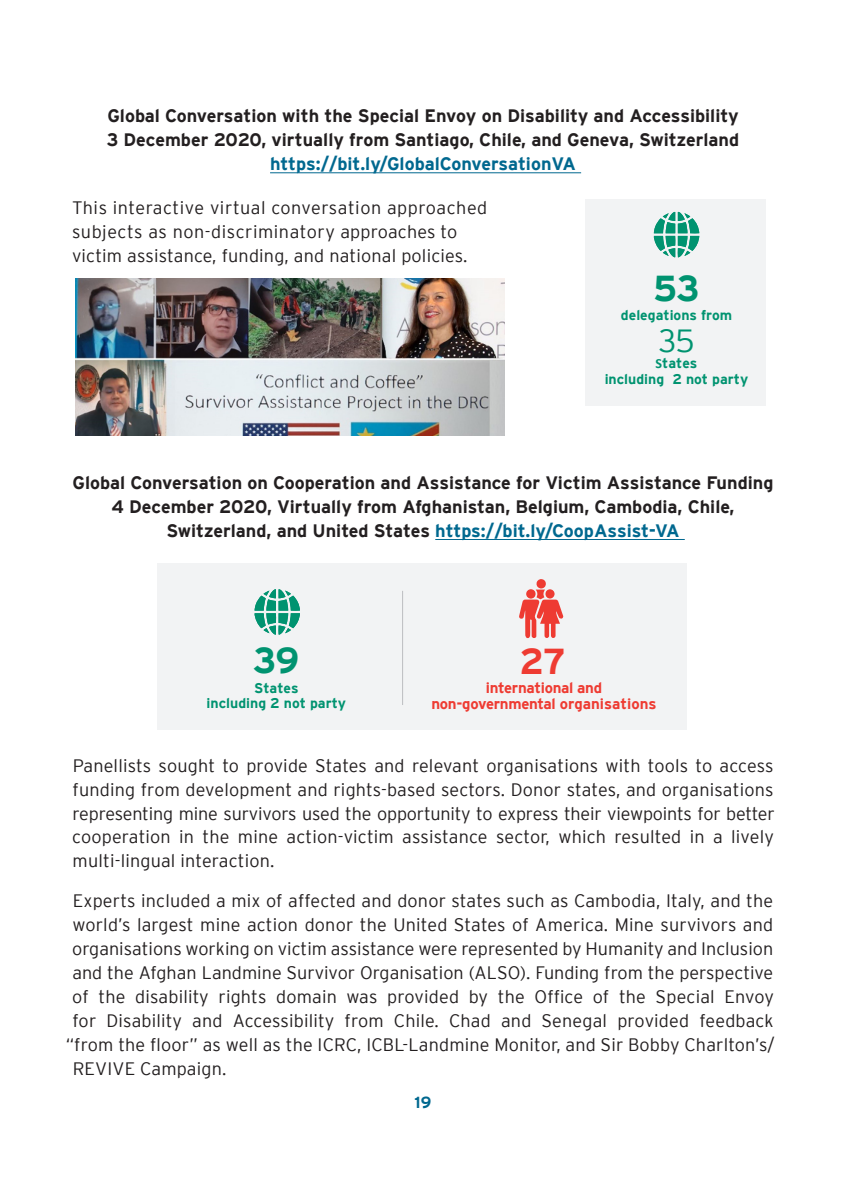
<style>
.page{position:relative;width:846px;height:1188px;background:#fff}
.page>*{position:absolute;margin:0;border:0;box-sizing:border-box;transform-origin:0 0}
.t1{font:700 36px "Interstate";color:#009370}
.t2{font:700 36px "Interstate";color:#ee3b32}
.t3{font:300 32px "Interstate";color:#009370}
.t4{font:300 18px/24px "Interstate";letter-spacing:.01em;color:#231f20;text-align:justify}
.t5{font:700 18px/24px "Interstate";color:#231f20}
.t6{font:700 18px "Interstate";color:#00688f}
.t7{font:700 16px "Interstate";color:#00688f}
.t8{font:700 15px/16px "Interstate";letter-spacing:-.02em;color:#ee3b32;text-align:center}
.t9{font:700 14px/16px "Interstate";color:#009370;text-align:center}
.s1{font-family:"Calibri"}
.s2{color:#00688f}
</style>
<div class="page">
<div style="left:585px;top:199px;width:181px;height:207px;background:#f2f3f4"></div>
<hr style="left:270px;top:172px;width:311px;height:1px;background:#00688f">
<hr style="left:435px;top:539px;width:250px;height:1px;background:#00688f">
<svg style="left:653px;top:212px;width:46px;height:45px"></svg>
<div style="left:158px;top:564px;width:529px;height:166px;background:#f2f3f4"></div>
<hr style="left:402px;top:591px;width:1px;height:114px;background:#bcbdc0">
<svg style="left:254px;top:589px;width:46px;height:46px"></svg>
<svg style="left:536px;top:579px;width:10px;height:10px"></svg>
<svg style="left:519px;top:590px;width:44px;height:48px"></svg>
<img style="left:76px;top:279px;width:429px;height:157px">
<p class="t5" style="left:107px;top:104px;width:634px">Global Conversation with the Special Envoy on Disability and Accessibility<br>3 December 2020, virtually from Santiago, Chile, and Geneva, Switzerland</p>
<p class="t6" style="left:270px;top:154px;width:307px">https://bit.ly/GlobalConversationVA</p>
<p class="t4" style="left:72px;top:195px;width:417px;text-align:left">This interactive virtual conversation approached subjects as non-discriminatory approaches to victim assistance, funding, and national policies.</p>
<h1 class="t1" style="left:653px;top:268px;width:48px">53</h1>
<p class="t9" style="left:621px;top:307px;width:113px">delegations from</p>
<h2 class="t3" style="left:658px;top:323px;width:38px">35</h2>
<p class="t9" style="left:605px;top:355px;width:145px"><span class="s1">S</span>tates<br>including 2 not party</p>
<p class="t5" style="left:73px;top:471px;width:702px;text-align:center">Global Conversation on Cooperation and Assistance for Victim Assistance Funding<br>4 December 2020, Virtually from Afghanistan, Belgium, Cambodia, Chile,<br>Switzerland, and United States <span class="s2">https://bit.ly/CoopAssist-VA</span></p>
<h1 class="t1" style="left:253px;top:640px;width:48px">39</h1>
<p class="t9" style="left:207px;top:680px;width:141px;line-height:15.2px">States<br>including 2 not party</p>
<h1 class="t2" style="left:520px;top:641px;width:48px">27</h1>
<p class="t8" style="left:431px;top:680px;width:227px">international and non-governmental organisations</p>
<p class="t4" style="left:72px;top:753px;width:704px">Panellists sought to provide States and relevant organisations with tools to access funding from development and rights-based sectors. Donor states, and organisations representing mine survivors used the opportunity to express their viewpoints for better cooperation in the mine action-victim assistance sector, which resulted in a lively multi-lingual interaction.</p>
<p class="t4" style="left:73px;top:889px;width:702px">Experts included a mix of affected and donor states such as Cambodia, Italy, and the</p>
<p class="t4" style="left:72px;top:913px;width:702px">world’s largest mine action donor the United States of America. Mine survivors and</p>
<p class="t4" style="left:72px;top:937px;width:702px">organisations working on victim assistance were represented by Humanity and Inclusion</p>
<p class="t4" style="left:72px;top:961px;width:703px">and the Afghan Landmine Survivor Organisation (ALSO). Funding from the perspective</p>
<p class="t4" style="left:72px;top:985px;width:703px">of the disability rights domain was provided by the Office of the Special Envoy</p>
<p class="t4" style="left:72px;top:1009px;width:703px">for Disability and Accessibility from Chile. Chad and Senegal provided feedback</p>
<p class="t4" style="left:66px;top:1033px;width:711px">“from the floor” as well as the ICRC, ICBL-Landmine Monitor, and Sir Bobby Charlton’s/</p>
<p class="t4" style="left:73px;top:1057px;width:155px">REVIVE Campaign.</p>
<p class="t7" style="left:415px;top:1093px;width:18px">19</p>
</div>
